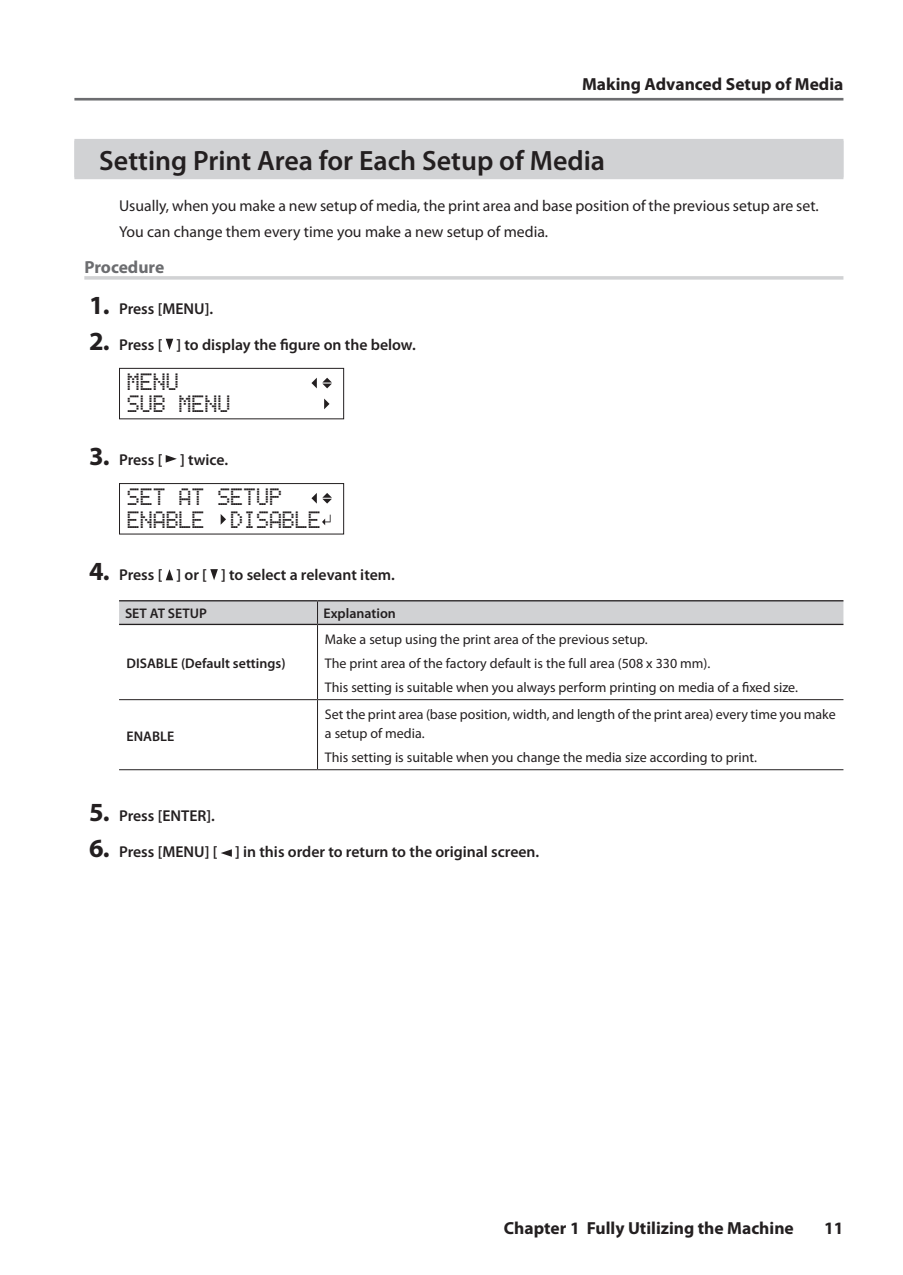
<style>
.page{position:relative;width:903px;height:1275px;background:#fff}
.page>*{position:absolute;margin:0;border:0;box-sizing:border-box;transform-origin:0 0}
.t1{font:600 28px "Myriad Pro";color:#231f20}
.t2{font:19.25px/22.8px "Lcd TT";color:#231f20}
.t3{font:700 17.5px "Myriad Pro";color:#231f20}
.t4{font:700 17.5px "Myriad Pro";letter-spacing:-.005em;color:#6c6d70}
.t5{font:600 15.75px "Myriad Pro";color:#231f20}
.t6{font:15.75px/25.9px "Myriad Pro";color:#231f20}
.t7{font:14px/24.2px "Myriad Pro";color:#231f20}
.t8{font:600 14px "Myriad Pro";color:#231f20}
.s1{font-weight:700;font-size:26.25px}
</style>
<div class="page">
<hr style="left:74px;top:98px;width:769px;height:3px;background:#6c6d70">
<div style="left:74px;top:139px;width:769px;height:38px;background:#d1d2d4"></div>
<div style="left:74px;top:141px;width:769px;height:38px;background:#d1d2d4"></div>
<hr style="left:84px;top:276px;width:759px;height:4px;background:#d1d2d4">
<svg style="left:166px;top:339px;width:7px;height:11px"></svg>
<svg style="left:119px;top:367px;width:225px;height:53px"></svg>
<svg style="left:166px;top:455px;width:11px;height:8px"></svg>
<svg style="left:119px;top:483px;width:225px;height:52px"></svg>
<svg style="left:166px;top:569px;width:7px;height:11px"></svg>
<svg style="left:210px;top:569px;width:8px;height:11px"></svg>
<hr style="left:119px;top:600px;width:198px;height:1px;background:#231f20">
<hr style="left:317px;top:600px;width:526px;height:1px;background:#231f20">
<hr style="left:119px;top:624px;width:198px;height:1px;background:#231f20">
<hr style="left:317px;top:624px;width:526px;height:1px;background:#231f20">
<svg style="left:119px;top:601px;width:724px;height:23px;background:#cbccce"></svg>
<hr style="left:317px;top:625px;width:1px;height:74px;background:#231f20">
<hr style="left:119px;top:699px;width:198px;height:1px;background:#231f20">
<hr style="left:317px;top:699px;width:526px;height:1px;background:#231f20">
<hr style="left:317px;top:700px;width:1px;height:69px;background:#231f20">
<hr style="left:119px;top:769px;width:198px;height:1px;background:#231f20">
<hr style="left:317px;top:769px;width:526px;height:1px;background:#231f20">
<svg style="left:221px;top:849px;width:11px;height:8px"></svg>
<p class="t3" style="left:582px;top:73px;width:263px">Making Advanced Setup of Media</p>
<h1 class="t1" style="left:99px;top:143px;width:507px">Setting Print Area for Each Setup of Media</h1>
<p class="t6" style="left:119px;top:193px;width:700px">Usually, when you make a new setup of media, the print area and base position of the previous setup are set.<br>You can change them every time you make a new setup of media.</p>
<p class="t4" style="left:84px;top:256px;width:81px">Procedure</p>
<p class="t5" style="left:89px;top:299px;width:124px"><span class="s1">1.</span> Press [MENU].</p>
<p class="t5" style="left:89px;top:335px;width:327px"><span class="s1">2.</span> Press [ ] to display the figure on the below.</p>
<h2 class="t2" style="left:127px;top:371px;width:105px">MENU<br>SUB MENU</h2>
<p class="t5" style="left:89px;top:450px;width:139px"><span class="s1">3.</span> Press [ ] twice.</p>
<h2 class="t2" style="left:127px;top:487px;width:157px">SET AT SETUP<br>ENABLE</h2>
<h2 class="t2" style="left:230px;top:509px;width:92px">DISABLE</h2>
<p class="t5" style="left:89px;top:565px;width:306px"><span class="s1">4.</span> Press [ ] or [ ] to select a relevant item.</p>
<p class="t8" style="left:125px;top:605px;width:83px">SET AT SETUP</p>
<p class="t8" style="left:323px;top:605px;width:74px">Explanation</p>
<p class="t8" style="left:126px;top:654px;width:161px">DISABLE (Default settings)</p>
<p class="t7" style="left:325px;top:627px;width:473px">Make a setup using the print area of the previous setup.<br>The print area of the factory default is the full area (508 x 330 mm).<br>This setting is suitable when you always perform printing on media of a fixed size.</p>
<p class="t8" style="left:126px;top:727px;width:49px">ENABLE</p>
<p class="t7" style="left:325px;top:704px;width:512px;line-height:19.2px">Set the print area (base position, width, and length of the print area) every time you make a setup of media.</p>
<p class="t7" style="left:325px;top:745px;width:432px">This setting is suitable when you change the media size according to print.</p>
<p class="t5" style="left:89px;top:806px;width:126px"><span class="s1">5.</span> Press [ENTER].</p>
<p class="t5" style="left:89px;top:841px;width:450px"><span class="s1">6.</span> Press [MENU] [ ] in this order to return to the original screen.</p>
<p class="t3" style="left:504px;top:1216px;width:291px">Chapter 1 Fully Utilizing the Machine</p>
<p class="t3" style="left:824px;top:1216px;width:21px">11</p>
</div>
